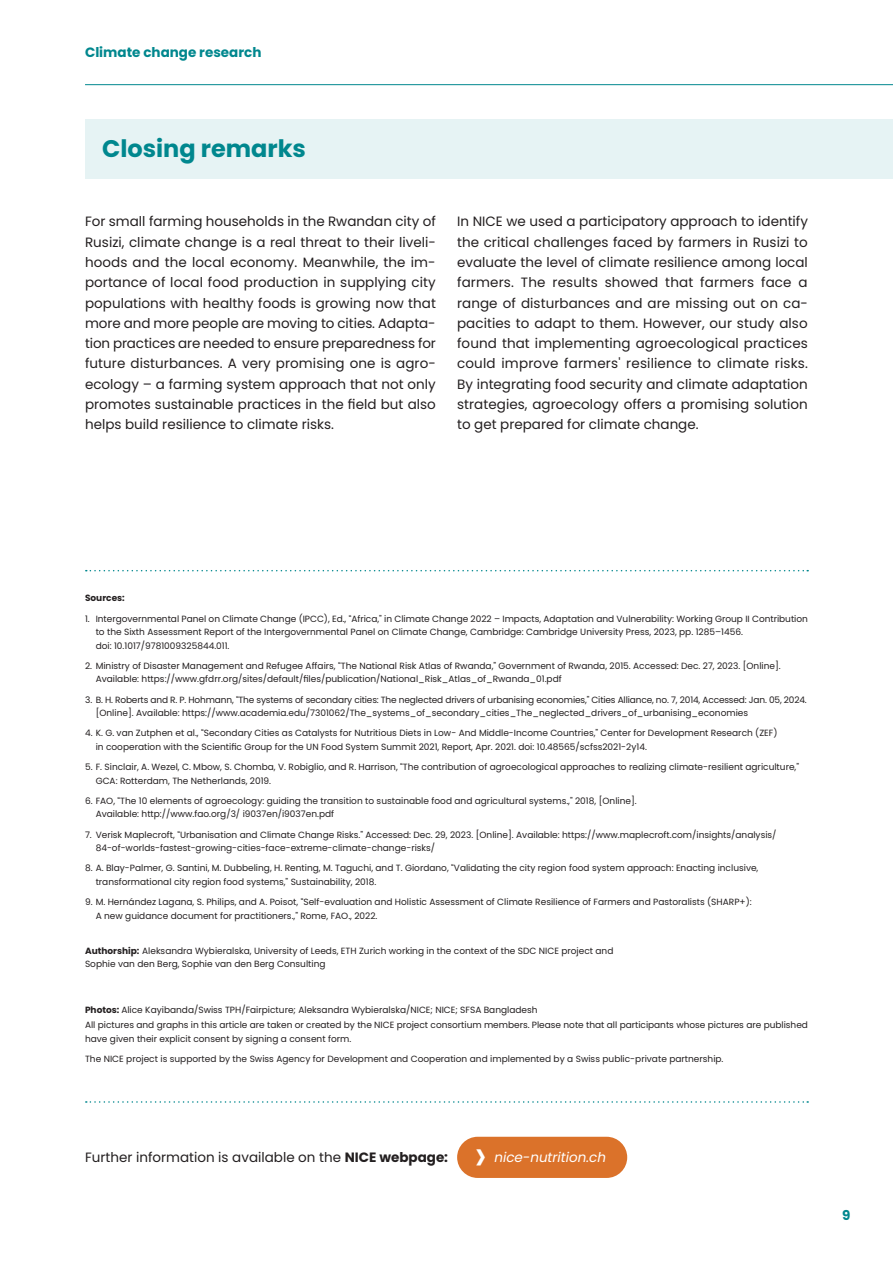
<style>
.page{position:relative;width:893px;height:1263px;background:#fff}
.page>*{position:absolute;margin:0;border:0;box-sizing:border-box;transform-origin:0 0}
.t1{font:46.2px "Poppins";color:#fff}
.t2{font:700 24px "Poppins";color:#00878e}
.t3{font:13.5px/20.2px "Poppins";color:#231f20}
.t4{font:700 13.5px "Poppins";color:#00878e}
.t5{font:italic 13.5px "Poppins";color:#fff}
.t6{font:9px/13.5px "Poppins";color:#231f20}
.t7{font:700 9px "Poppins";color:#231f20}
.s1{font-weight:700}
</style>
<div class="page">
<div style="left:85px;top:119px;width:808px;height:59px;background:#e6f3f4"></div>
<div style="left:457px;top:1137px;width:170px;height:41px;background:#db722a;border-radius:21px"></div>
<svg style="left:86px;top:570px;width:722px;height:1px"></svg>
<svg style="left:86px;top:1101px;width:722px;height:2px"></svg>
<hr style="left:85px;top:84px;width:808px;height:1px;background:#00878e">
<h3 class="t4" style="left:85px;top:44px;width:178px">Climate change research</h3>
<h2 class="t2" style="left:102px;top:135px;width:205px">Closing remarks</h2>
<p class="t3" style="left:85px;top:212px;width:352px">For small farming households in the Rwandan city of Rusizi, climate change is a real threat to their liveli&shy;hoods and the local economy. Meanwhile, the im&shy;portance of local food production in supplying city populations with healthy foods is growing now that more and more people are moving to cities. Adapta&shy;tion practices are needed to ensure preparedness for future disturbances. A very promising one is agro&shy;ecology – a farming system approach that not only promotes sustainable practices in the field but also helps build resilience to climate risks.</p>
<p class="t3" style="left:457px;top:212px;width:352px;text-align:justify">In NICE we used a participatory approach to identify the critical challenges faced by farmers in Rusizi to evaluate the level of climate resilience among local farmers. The results showed that farmers face a range of disturbances and are missing out on ca&shy;pacities to adapt to them. However, our study also found that implementing agroecological practices could improve farmers' resilience to climate risks.<br>By integrating food security and climate adaptation strategies, agroecology offers a promising solution to get prepared for climate change.</p>
<p class="t7" style="left:85px;top:593px;width:41px">Sources:</p>
<p class="t6" style="left:96px;top:612px;width:714px;text-indent:-11px">1. Intergovernmental Panel on Climate Change (IPCC), Ed., “Africa,” in Climate Change 2022 – Impacts, Adaptation and Vulnerability: Working Group II Contribution to the Sixth Assessment Report of the Intergovernmental Panel on Climate Change, Cambridge: Cambridge University Press, 2023, pp. 1285–1456.<br>doi: 10.1017/9781009325844.011.</p>
<p class="t6" style="left:96px;top:659px;width:687px;text-indent:-11px">2. Ministry of Disaster Management and Refugee Affairs, “The National Risk Atlas of Rwanda,” Government of Rwanda, 2015. Accessed: Dec. 27, 2023. [Online].<br>Available: https://www.gfdrr.org/sites/default/files/publication/National_Risk_Atlas_of_Rwanda_01.pdf</p>
<p class="t6" style="left:96px;top:693px;width:713px;text-indent:-11px">3. B. H. Roberts and R. P. Hohmann, “The systems of secondary cities: The neglected drivers of urbanising economies,” Cities Alliance, no. 7, 2014, Accessed: Jan. 05, 2024. [Online]. Available: https://www.academia.edu/7301062/The_systems_of_secondary_cities_The_neglected_drivers_of_urbanising_economies</p>
<p class="t6" style="left:96px;top:726px;width:683px;text-indent:-11px">4. K. G. van Zutphen et al., “Secondary Cities as Catalysts for Nutritious Diets in Low- And Middle-Income Countries,” Center for Development Research (ZEF) in cooperation with the Scientific Group for the UN Food System Summit 2021, Report, Apr. 2021. doi: 10.48565/scfss2021-2y14.</p>
<p class="t6" style="left:96px;top:760px;width:705px;text-indent:-11px">5. F. Sinclair, A. Wezel, C. Mbow, S. Chomba, V. Robiglio, and R. Harrison, “The contribution of agroecological approaches to realizing climate-resilient agriculture,”<br>GCA: Rotterdam, The Netherlands, 2019.</p>
<p class="t6" style="left:96px;top:794px;width:543px;text-indent:-11px">6. FAO, “The 10 elements of agroecology: guiding the transition to sustainable food and agricultural systems.,” 2018, [Online].<br>Available: http://www.fao.org/3/ i9037en/i9037en.pdf</p>
<p class="t6" style="left:96px;top:828px;width:682px;text-indent:-11px">7. Verisk Maplecroft, “Urbanisation and Climate Change Risks.” Accessed: Dec. 29, 2023. [Online]. Available: https://www.maplecroft.com/insights/analysis/<br>84-of-worlds-fastest-growing-cities-face-extreme-climate-change-risks/</p>
<p class="t6" style="left:96px;top:861px;width:664px;text-indent:-11px">8. A. Blay-Palmer, G. Santini, M. Dubbeling, H. Renting, M. Taguchi, and T. Giordano, “Validating the city region food system approach: Enacting inclusive, transformational city region food systems,” Sustainability, 2018.</p>
<p class="t6" style="left:96px;top:895px;width:657px;text-indent:-11px">9. M. Hernández Lagana, S. Philips, and A. Poisot, “Self-evaluation and Holistic Assessment of Climate Resilience of Farmers and Pastoralists (SHARP+):<br>A new guidance document for practitioners.,” Rome, FAO., 2022.</p>
<p class="t6" style="left:85px;top:944px;width:530px"><span class="s1">Authorship:</span> Aleksandra Wybieralska, University of Leeds, ETH Zurich working in the context of the SDC NICE project and<br>Sophie van den Berg, Sophie van den Berg Consulting</p>
<p class="t6" style="left:85px;top:1003px;width:724px;line-height:14.9px"><span class="s1">Photos:</span> Alice Kayibanda/Swiss TPH/Fairpicture; Aleksandra Wybieralska/NICE; NICE; SFSA Bangladesh<br>All pictures and graphs in this article are taken or created by the NICE project consortium members. Please note that all participants whose pictures are published</p>
<p class="t6" style="left:85px;top:1032px;width:268px">have given their explicit consent by signing a consent form.</p>
<p class="t6" style="left:85px;top:1052px;width:640px">The NICE project is supported by the Swiss Agency for Development and Cooperation and implemented by a Swiss public-private partnership.</p>
<h3 class="t3" style="left:85px;top:1147px;width:365px">Further information is available on the <span class="s1">NICE webpage:</span></h3>
<h1 class="t1" style="left:474px;top:1128px;width:14px">›</h1>
<h3 class="t5" style="left:494px;top:1149px;width:113px">nice-nutrition.ch</h3>
<h3 class="t4" style="left:842px;top:1208px;width:10px">9</h3>
</div>
